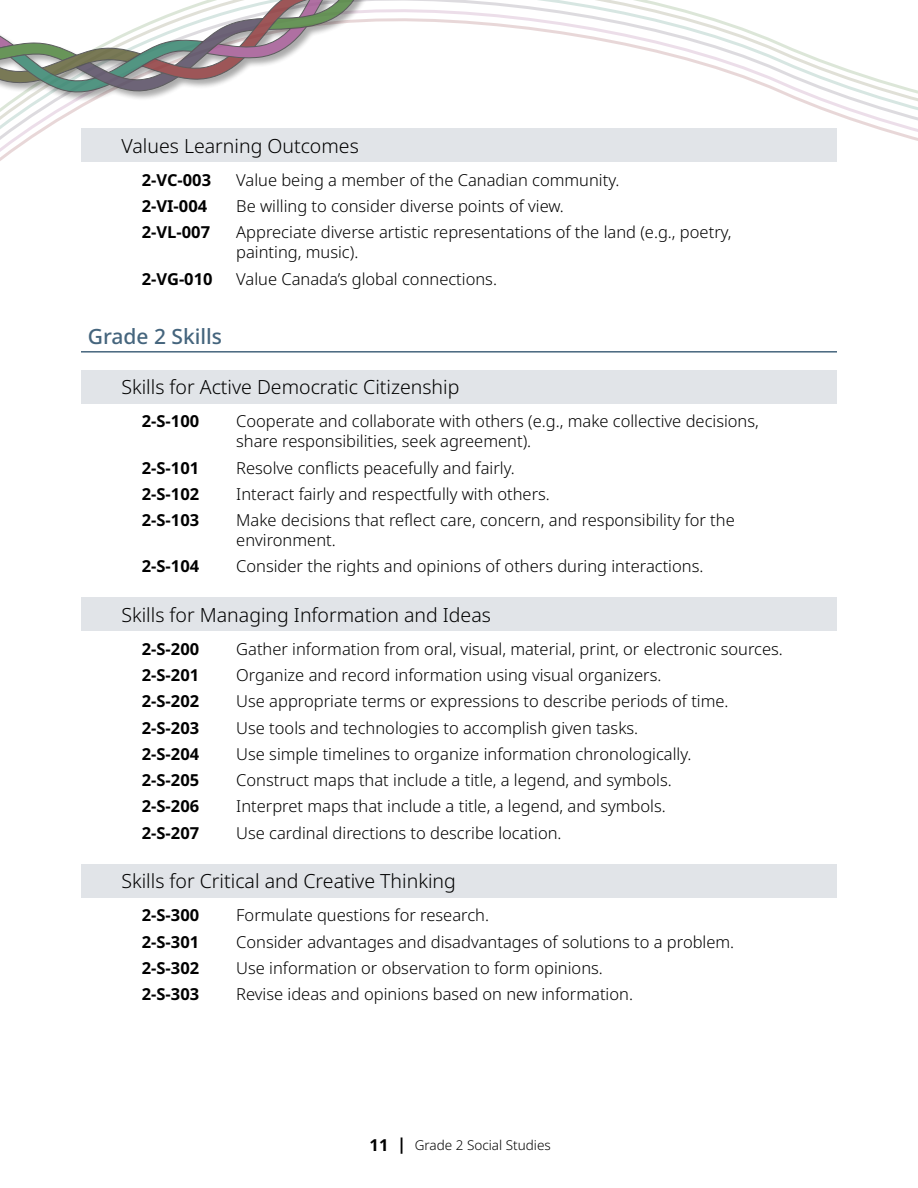
<style>
.page{position:relative;width:918px;height:1188px;background:#fff}
.page>*{position:absolute;margin:0;border:0;box-sizing:border-box;transform-origin:0 0}
.Header_Outcomes{font:500 21px "Noto Sans";color:#45657d}
.GLO{font:300 19.5px "Noto Sans";color:#000}
.Learning_Outcome{font:300 16.5px/19.8px "Noto Sans";color:#000}
.Learning_Outcome-2{font:700 16.5px "Noto Sans";color:#000}
.t1{font:300 13.5px "Noto Sans";color:#000}
.s1{font-weight:700;font-size:16.5px}
</style>
<div class="page">
<svg style="left:0;top:0;width:918px;height:161px"></svg>
<div style="left:0;top:0;width:515px;height:102px;background:#000;opacity:.4"></div>
<svg style="left:0;top:0;width:407px;height:96px"></svg>
<div style="left:81px;top:129px;width:756px;height:33px;background:#e1e4e8"></div>
<hr style="left:81px;top:351px;width:756px;height:2px;background:#45657d">
<div style="left:81px;top:370px;width:756px;height:33px;background:#e1e4e8"></div>
<div style="left:81px;top:597px;width:756px;height:33px;background:#e1e4e8"></div>
<div style="left:81px;top:864px;width:756px;height:33px;background:#e1e4e8"></div>
<h4 class="GLO" style="left:122px;top:132px;width:239px">Values Learning Outcomes</h4>
<p class="Learning_Outcome-2" style="left:142px;top:168px;width:71px">2-VC-003</p>
<p class="Learning_Outcome" style="left:236px;top:170px;width:385px">Value being a member of the Canadian community.</p>
<p class="Learning_Outcome-2" style="left:142px;top:195px;width:67px">2-VI-004</p>
<p class="Learning_Outcome" style="left:236px;top:197px;width:329px">Be willing to consider diverse points of view.</p>
<p class="Learning_Outcome-2" style="left:142px;top:221px;width:70px">2-VL-007</p>
<p class="Learning_Outcome" style="left:236px;top:223px;width:497px">Appreciate diverse artistic representations of the land (e.g., poetry, painting, music).</p>
<p class="Learning_Outcome-2" style="left:142px;top:267px;width:72px">2-VG-010</p>
<p class="Learning_Outcome" style="left:236px;top:269px;width:262px">Value Canada’s global connections.</p>
<h3 class="Header_Outcomes" style="left:88px;top:322px;width:136px">Grade 2 Skills</h3>
<h4 class="GLO" style="left:122px;top:373px;width:339px">Skills for Active Democratic Citizenship</h4>
<p class="Learning_Outcome-2" style="left:142px;top:410px;width:59px">2-S-100</p>
<p class="Learning_Outcome" style="left:236px;top:412px;width:524px">Cooperate and collaborate with others (e.g., make collective decisions, share responsibilities, seek agreement).</p>
<p class="Learning_Outcome-2" style="left:142px;top:456px;width:59px">2-S-101</p>
<p class="Learning_Outcome" style="left:236px;top:458px;width:280px">Resolve conflicts peacefully and fairly.</p>
<p class="Learning_Outcome-2" style="left:142px;top:482px;width:59px">2-S-102</p>
<p class="Learning_Outcome" style="left:236px;top:484px;width:315px">Interact fairly and respectfully with others.</p>
<p class="Learning_Outcome-2" style="left:142px;top:508px;width:59px">2-S-103</p>
<p class="Learning_Outcome" style="left:236px;top:511px;width:500px">Make decisions that reflect care, concern, and responsibility for the environment.</p>
<p class="Learning_Outcome-2" style="left:142px;top:555px;width:59px">2-S-104</p>
<p class="Learning_Outcome" style="left:236px;top:557px;width:469px">Consider the rights and opinions of others during interactions.</p>
<h4 class="GLO" style="left:122px;top:601px;width:371px">Skills for Managing Information and Ideas</h4>
<p class="Learning_Outcome-2" style="left:142px;top:637px;width:59px">2-S-200</p>
<p class="Learning_Outcome" style="left:236px;top:639px;width:548px">Gather information from oral, visual, material, print, or electronic sources.</p>
<p class="Learning_Outcome-2" style="left:142px;top:663px;width:59px">2-S-201</p>
<p class="Learning_Outcome" style="left:236px;top:666px;width:427px">Organize and record information using visual organizers.</p>
<p class="Learning_Outcome-2" style="left:142px;top:690px;width:59px">2-S-202</p>
<p class="Learning_Outcome" style="left:236px;top:692px;width:494px">Use appropriate terms or expressions to describe periods of time.</p>
<p class="Learning_Outcome-2" style="left:142px;top:716px;width:59px">2-S-203</p>
<p class="Learning_Outcome" style="left:236px;top:718px;width:403px">Use tools and technologies to accomplish given tasks.</p>
<p class="Learning_Outcome-2" style="left:142px;top:742px;width:59px">2-S-204</p>
<p class="Learning_Outcome" style="left:236px;top:744px;width:457px">Use simple timelines to organize information chronologically.</p>
<p class="Learning_Outcome-2" style="left:142px;top:769px;width:59px">2-S-205</p>
<p class="Learning_Outcome" style="left:236px;top:771px;width:437px">Construct maps that include a title, a legend, and symbols.</p>
<p class="Learning_Outcome-2" style="left:142px;top:795px;width:59px">2-S-206</p>
<p class="Learning_Outcome" style="left:236px;top:797px;width:431px">Interpret maps that include a title, a legend, and symbols.</p>
<p class="Learning_Outcome-2" style="left:142px;top:821px;width:59px">2-S-207</p>
<p class="Learning_Outcome" style="left:236px;top:823px;width:327px">Use cardinal directions to describe location.</p>
<h4 class="GLO" style="left:122px;top:867px;width:336px">Skills for Critical and Creative Thinking</h4>
<p class="Learning_Outcome-2" style="left:142px;top:904px;width:59px">2-S-300</p>
<p class="Learning_Outcome" style="left:236px;top:906px;width:254px">Formulate questions for research.</p>
<p class="Learning_Outcome-2" style="left:142px;top:930px;width:59px">2-S-301</p>
<p class="Learning_Outcome" style="left:236px;top:932px;width:500px">Consider advantages and disadvantages of solutions to a problem.</p>
<p class="Learning_Outcome-2" style="left:142px;top:956px;width:59px">2-S-302</p>
<p class="Learning_Outcome" style="left:236px;top:958px;width:368px">Use information or observation to form opinions.</p>
<p class="Learning_Outcome-2" style="left:142px;top:983px;width:59px">2-S-303</p>
<p class="Learning_Outcome" style="left:236px;top:985px;width:398px">Revise ideas and opinions based on new information.</p>
<p class="t1" style="left:370px;top:1135px;width:183px"><span class="s1">11 |</span> Grade 2 Social Studies</p>
</div>
